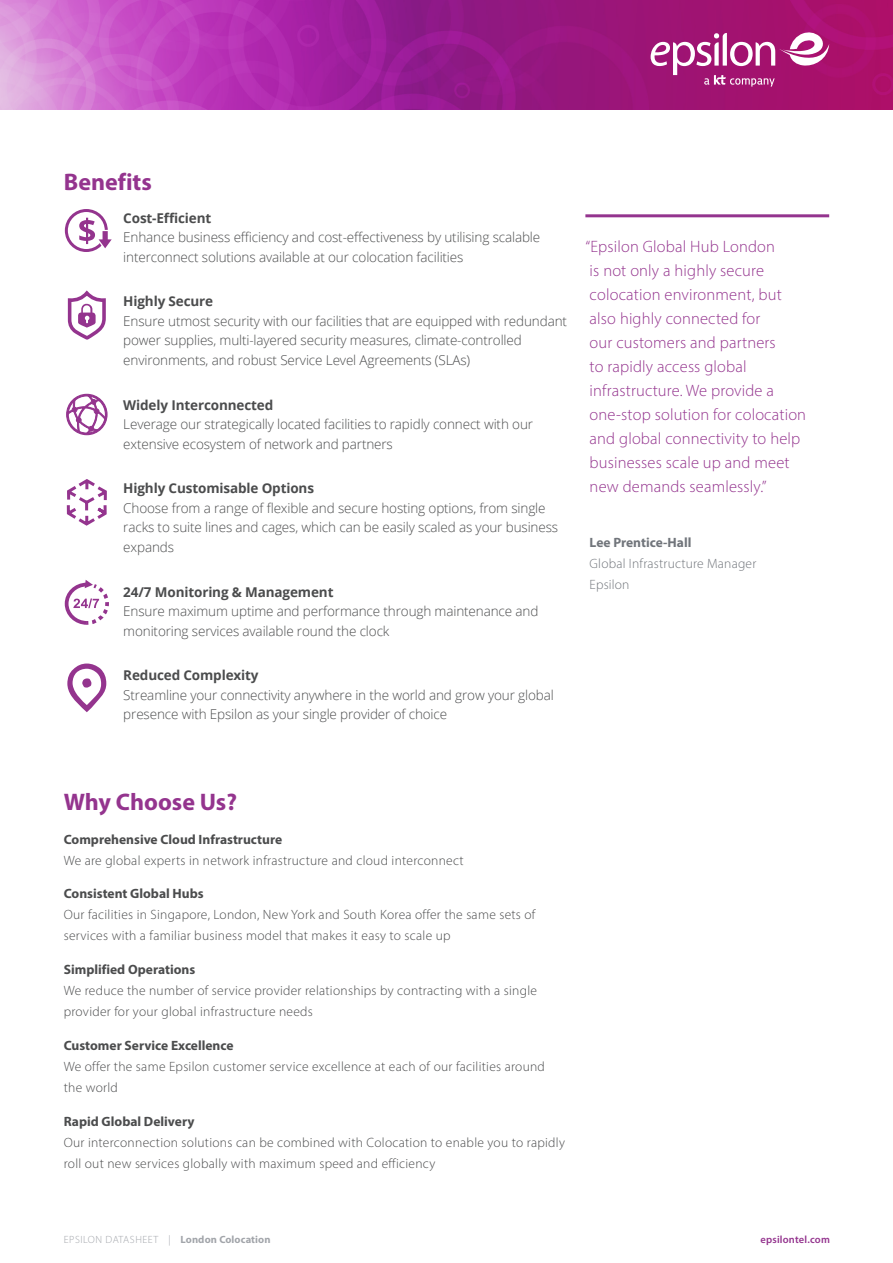
<style>
.page{position:relative;width:893px;height:1263px;background:#fff}
.page>*{position:absolute;margin:0;border:0;box-sizing:border-box;transform-origin:0 0}
.DataSheets_Title{font:700 24px "Myriad Pro";color:#94348e}
.DataSheets_Body{font:300 16.5px/24px "Myriad Pro";letter-spacing:.01em;color:#94348e}
.DataSheets_Body-2{font:300 13.5px/19.5px "Open Sans";letter-spacing:-.01em;color:#4b4c4d}
.DataSheets_Body-3{font:300 13.5px/21px "Myriad Pro";letter-spacing:.02em;color:#4b4c4d}
.DataSheets_FeatureTitle_M2{font:700 13.5px "Myriad Pro";color:#4b4c4d}
.DataSheets_FeatureTitle_M2-2{font:700 13.5px "Open Sans";letter-spacing:-.01em;color:#4b4c4d}
.DataSheets_Body-4{font:300 13.5px/21px "Myriad Pro";letter-spacing:.015em;color:#71757b}
.t1{font:300 10.5px "Myriad Pro";letter-spacing:.05em;color:#a2a5aa}
.t2{font:600 10.5px "Myriad Pro";letter-spacing:.02em;color:#94348e}
.s1{font-weight:700}
</style>
<div class="page">
<div style="left:65px;top:209px;width:43px;height:43px;border:3px solid #94348e;border-radius:50%"></div>
<svg style="left:79px;top:218px;width:33px;height:34px"></svg>
<svg style="left:67px;top:290px;width:39px;height:50px"></svg>
<svg style="left:66px;top:393px;width:42px;height:43px"></svg>
<svg style="left:66px;top:479px;width:41px;height:47px"></svg>
<svg style="left:64px;top:580px;width:45px;height:45px"></svg>
<svg style="left:67px;top:663px;width:39px;height:49px"></svg>
<img style="left:0;top:0;width:893px;height:109px">
<svg style="left:651px;top:32px;width:178px;height:55px"></svg>
<hr style="left:585px;top:214px;width:244px;height:3px;background:#94348e">
<p class="DataSheets_Title" style="left:64px;top:167px;width:90px">Benefits</p>
<p class="DataSheets_FeatureTitle_M2-2" style="left:123px;top:208px;width:90px">Cost-Efficient</p>
<p class="DataSheets_Body-2" style="left:123px;top:227px;width:418px">Enhance business efficiency and cost-effectiveness by utilising scalable interconnect solutions available at our colocation facilities</p>
<p class="DataSheets_FeatureTitle_M2-2" style="left:123px;top:292px;width:91px">Highly Secure</p>
<p class="DataSheets_Body-2" style="left:123px;top:311px;width:445px">Ensure utmost security with our facilities that are equipped with redundant power supplies, multi-layered security measures, climate-controlled environments, and robust Service Level Agreements (SLAs)</p>
<p class="DataSheets_FeatureTitle_M2-2" style="left:123px;top:395px;width:151px">Widely Interconnected</p>
<p class="DataSheets_Body-2" style="left:123px;top:414px;width:411px">Leverage our strategically located facilities to rapidly connect with our extensive ecosystem of network and partners</p>
<p class="DataSheets_FeatureTitle_M2-2" style="left:123px;top:479px;width:192px">Highly Customisable Options</p>
<p class="DataSheets_Body-2" style="left:123px;top:498px;width:436px">Choose from a range of flexible and secure hosting options, from single racks to suite lines and cages, which can be easily scaled as your business expands</p>
<p class="DataSheets_FeatureTitle_M2-2" style="left:123px;top:582px;width:212px">24/7 Monitoring &amp; Management</p>
<p class="DataSheets_Body-2" style="left:123px;top:601px;width:417px">Ensure maximum uptime and performance through maintenance and monitoring services available round the clock</p>
<p class="DataSheets_FeatureTitle_M2-2" style="left:123px;top:666px;width:137px">Reduced Complexity</p>
<p class="DataSheets_Body-2" style="left:123px;top:685px;width:432px">Streamline your connectivity anywhere in the world and grow your global presence with Epsilon as your single provider of choice</p>
<p class="DataSheets_Body" style="left:585px;top:235px;width:222px">“Epsilon Global Hub London<br>is not only a highly secure colocation environment, but also highly connected for<br>our customers and partners<br>to rapidly access global infrastructure. We provide a one-stop solution for colocation and global connectivity to help businesses scale up and meet new demands seamlessly.”</p>
<p class="DataSheets_Body-4" style="left:590px;top:532px;width:168px"><span class="s1">Lee Prentice-Hall<br></span>Global Infrastructure Manager<br>Epsilon</p>
<p class="DataSheets_Title" style="left:64px;top:786px;width:175px">Why Choose Us?</p>
<p class="DataSheets_FeatureTitle_M2" style="left:64px;top:830px;width:220px">Comprehensive Cloud Infrastructure</p>
<p class="DataSheets_Body-3" style="left:64px;top:849px;width:401px">We are global experts in network infrastructure and cloud interconnect</p>
<p class="DataSheets_FeatureTitle_M2" style="left:64px;top:885px;width:141px">Consistent Global Hubs</p>
<p class="DataSheets_Body-3" style="left:64px;top:904px;width:473px">Our facilities in Singapore, London, New York and South Korea offer the same sets of services with a familiar business model that makes it easy to scale up</p>
<p class="DataSheets_FeatureTitle_M2" style="left:64px;top:961px;width:133px">Simplified Operations</p>
<p class="DataSheets_Body-3" style="left:64px;top:980px;width:475px">We reduce the number of service provider relationships by contracting with a single provider for your global infrastructure needs</p>
<p class="DataSheets_FeatureTitle_M2" style="left:64px;top:1036px;width:171px">Customer Service Excellence</p>
<p class="DataSheets_Body-3" style="left:64px;top:1056px;width:483px">We offer the same Epsilon customer service excellence at each of our facilities around the world</p>
<p class="DataSheets_FeatureTitle_M2" style="left:64px;top:1112px;width:132px">Rapid Global Delivery</p>
<p class="DataSheets_Body-3" style="left:64px;top:1131px;width:503px">Our interconnection solutions can be combined with Colocation to enable you to rapidly roll out new services globally with maximum speed and efficiency</p>
<p class="t1" style="left:64px;top:1233px;width:208px">EPSILON DATASHEET | <span class="s1">London Colocation</span></p>
<p class="t2" style="left:760px;top:1232px;width:71px">epsilontel.com</p>
</div>
